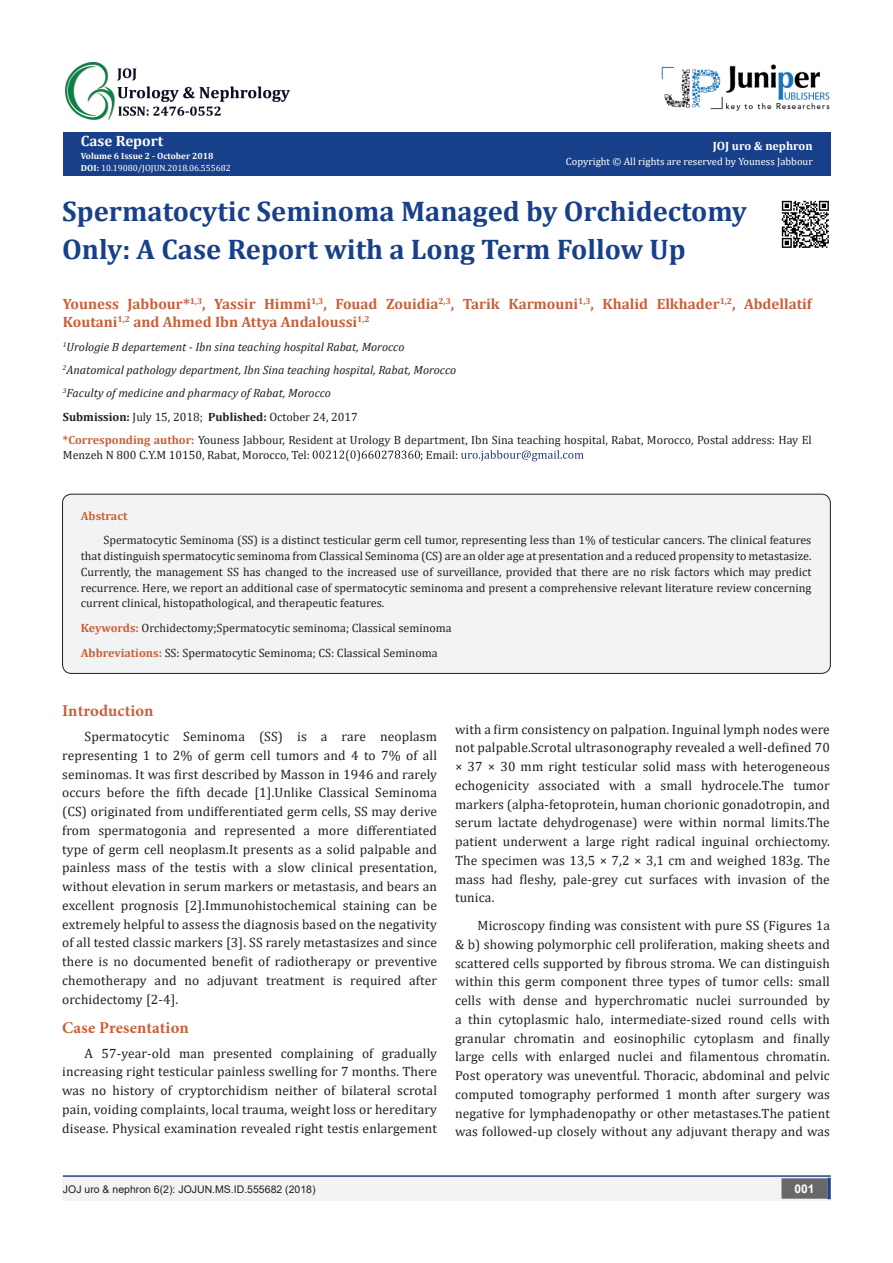
<style>
.page{position:relative;width:893px;height:1263px;background:#fff}
.page>*{position:absolute;margin:0;border:0;box-sizing:border-box;transform-origin:0 0}
.t1{font:700 28.5px/37.5px "Cambria";color:#183f89}
.No_Spacing{font:700 16.5px "Minion Pro";letter-spacing:.005em;color:#ca5f37}
.t2{font:700 15px/18px "Cambria";color:#ca5f37}
.t3{font:700 15px "Cambria";color:#fff}
.No_Spacing-2{font:13.5px/18.8px "Cambria";letter-spacing:.01em;color:#231f20;text-align:justify}
.t4{font:12px/15.8px "Cambria";color:#231f20}
.t5{font:italic 12px "Cambria";color:#231f20}
.t6{font:700 12px "Cambria";color:#fff}
.t7{font:700 12px "Cambria";color:#ca5f37}
.t8{font:700 12px "Arial";color:#fff}
.t9{font:10.5px "Cambria";color:#fff}
.t10{font:10.5px "Arial";color:#231f20}
.t11{font:9px "Cambria";color:#fff}
.t12{font:700 9px "Cambria";color:#fff}
.s1{font-weight:700}
.s2{font-weight:700;color:#ca5f37}
.s3{font-weight:700;color:#ca6035}
</style>
<div class="page">
<div style="left:63px;top:133px;width:768px;height:43px;background:#183f89"></div>
<svg style="left:313px;top:450px;width:107px;height:11px"></svg>
<svg style="left:461px;top:450px;width:123px;height:11px"></svg>
<hr style="left:63px;top:1175px;width:768px;height:2px;background:#253f8e">
<div style="left:63px;top:1177px;width:493px;height:24px;background:#f2f3f4"></div>
<div style="left:503px;top:1177px;width:328px;height:24px;background:#f2f3f4"></div>
<div style="left:782px;top:1179px;width:45px;height:19px;background:#68676a"></div>
<div style="left:781px;top:1178px;width:46px;height:21px;border:2px solid #68676a"></div>
<svg style="left:827px;top:1178px;width:4px;height:21px"></svg>
<img style="left:662px;top:64px;width:168px;height:47px">
<img style="left:65px;top:62px;width:224px;height:58px">
<div style="left:63px;top:494px;width:767px;height:179px;background:#f2f3f4;border-radius:9px"></div>
<div style="left:62px;top:494px;width:769px;height:180px;border:1px solid #231f20;border-radius:9px"></div>
<img style="left:781px;top:200px;width:48px;height:48px">
<p class="t3" style="left:81px;top:131px;width:84px">Case Report</p>
<p class="t12" style="left:81px;top:149px;width:134px">Volume 6 Issue 2 - October 2018</p>
<p class="t11" style="left:81px;top:163px;width:151px"><span class="s1">DOI:</span> 10.19080/JOJUN.2018.06.555682</p>
<p class="t6" style="left:713px;top:137px;width:102px">JOJ uro &amp; nephron</p>
<p class="t9" style="left:566px;top:156px;width:248px">Copyright © All rights are reserved by Youness Jabbour</p>
<p class="t1" style="left:62px;top:192px;width:686px">Spermatocytic Seminoma Managed by Orchidectomy<br>Only: A Case Report with a Long Term Follow Up</p>
<p class="t2" style="left:63px;top:295px;width:750px">Youness Jabbour*<sup>1,3</sup>, Yassir Himmi<sup>1,3</sup>, Fouad Zouidia<sup>2,3</sup>, Tarik Karmouni<sup>1,3</sup>, Khalid Elkhader<sup>1,2</sup>, Abdellatif<br>Koutani<sup>1,2</sup> and Ahmed Ibn Attya Andaloussi<sup>1,2</sup></p>
<p class="t5" style="left:63px;top:338px;width:343px"><sup>1</sup>Urologie B departement - Ibn sina teaching hospital Rabat, Morocco</p>
<p class="t5" style="left:63px;top:361px;width:395px"><sup>2</sup>Anatomical pathology department, Ibn Sina teaching hospital, Rabat, Morocco</p>
<p class="t5" style="left:63px;top:385px;width:270px"><sup>3</sup>Faculty of medicine and pharmacy of Rabat, Morocco</p>
<p class="t4" style="left:63px;top:409px;width:296px"><span class="s1">Submission:</span> July 15, 2018; <span class="s1">Published:</span> October 24, 2017</p>
<p class="t4" style="left:63px;top:433px;width:750px;line-height:14.4px"><span class="s2">*Corresponding author:</span> Youness Jabbour, Resident at Urology B department, Ibn Sina teaching hospital, Rabat, Morocco, Postal address: Hay El<br>Menzeh N 800 C.Y.M 10150, Rabat, Morocco, Tel:</p>
<p class="t4" style="left:420px;top:447px;width:40px">; Email:</p>
<p class="t7" style="left:81px;top:507px;width:48px">Abstract</p>
<p class="t4" style="left:81px;top:532px;width:732px;text-align:justify;text-indent:23px">Spermatocytic Seminoma (SS) is a distinct testicular germ cell tumor, representing less than 1% of testicular cancers. The clinical features that distinguish spermatocytic seminoma from Classical Seminoma (CS) are an older age at presentation and a reduced propensity to metastasize.<br>Currently, the management SS has changed to the increased use of surveillance, provided that there are no risk factors which may predict recurrence. Here, we report an additional case of spermatocytic seminoma and present a comprehensive relevant literature review concerning current clinical, histopathological, and therapeutic features.</p>
<p class="t4" style="left:81px;top:620px;width:372px"><span class="s2">Keywords:</span> Orchidectomy;Spermatocytic seminoma; Classical seminoma</p>
<p class="t4" style="left:81px;top:645px;width:358px"><span class="s3">Abbreviations:</span> SS: Spermatocytic Seminoma; CS: Classical Seminoma</p>
<p class="No_Spacing" style="left:62px;top:699px;width:93px">Introduction</p>
<p class="No_Spacing-2" style="left:62px;top:727px;width:376px;text-indent:22px">Spermatocytic Seminoma (SS) is a rare neoplasm representing 1 to 2% of germ cell tumors and 4 to 7% of all seminomas. It was first described by Masson in 1946 and rarely occurs before the fifth decade [1].Unlike Classical Seminoma (CS) originated from undifferentiated germ cells, SS may derive from spermatogonia and represented a more differentiated type of germ cell neoplasm.It presents as a solid palpable and painless mass of the testis with a slow clinical presentation, without elevation in serum markers or metastasis, and bears an excellent prognosis [2].Immunohistochemical staining can be extremely helpful to assess the diagnosis based on the negativity of all tested classic markers [3]. SS rarely metastasizes and since there is no documented benefit of radiotherapy or preventive chemotherapy and no adjuvant treatment is required after orchidectomy [2-4].</p>
<p class="No_Spacing" style="left:62px;top:1016px;width:128px">Case Presentation</p>
<p class="No_Spacing-2" style="left:62px;top:1044px;width:376px;text-indent:22px">A 57-year-old man presented complaining of gradually increasing right testicular painless swelling for 7 months. There was no history of cryptorchidism neither of bilateral scrotal pain, voiding complaints, local trauma, weight loss or hereditary disease. Physical examination revealed right testis enlargement</p>
<p class="No_Spacing-2" style="left:455px;top:720px;width:376px">with a firm consistency on palpation. Inguinal lymph nodes were not palpable.Scrotal ultrasonography revealed a well-defined 70 × 37 × 30 mm right testicular solid mass with heterogeneous echogenicity associated with a small hydrocele.The tumor markers (alpha-fetoprotein, human chorionic gonadotropin, and serum lactate dehydrogenase) were within normal limits.The patient underwent a large right radical inguinal orchiectomy.<br>The specimen was 13,5 × 7,2 × 3,1 cm and weighed 183g. The mass had fleshy, pale-grey cut surfaces with invasion of the tunica.</p>
<p class="No_Spacing-2" style="left:455px;top:916px;width:376px;text-indent:22px">Microscopy finding was consistent with pure SS (Figures 1a &amp; b) showing polymorphic cell proliferation, making sheets and scattered cells supported by fibrous stroma. We can distinguish within this germ component three types of tumor cells: small cells with dense and hyperchromatic nuclei surrounded by a thin cytoplasmic halo, intermediate-sized round cells with granular chromatin and eosinophilic cytoplasm and finally large cells with enlarged nuclei and filamentous chromatin.<br>Post operatory was uneventful. Thoracic, abdominal and pelvic computed tomography performed 1 month after surgery was negative for lymphadenopathy or other metastases.The patient was followed-up closely without any adjuvant therapy and was</p>
<p class="t10" style="left:63px;top:1182px;width:254px">JOJ uro &amp; nephron 6(2): JOJUN.MS.ID.555682 (2018)</p>
<p class="t8" style="left:794px;top:1180px;width:22px">001</p>
</div>
